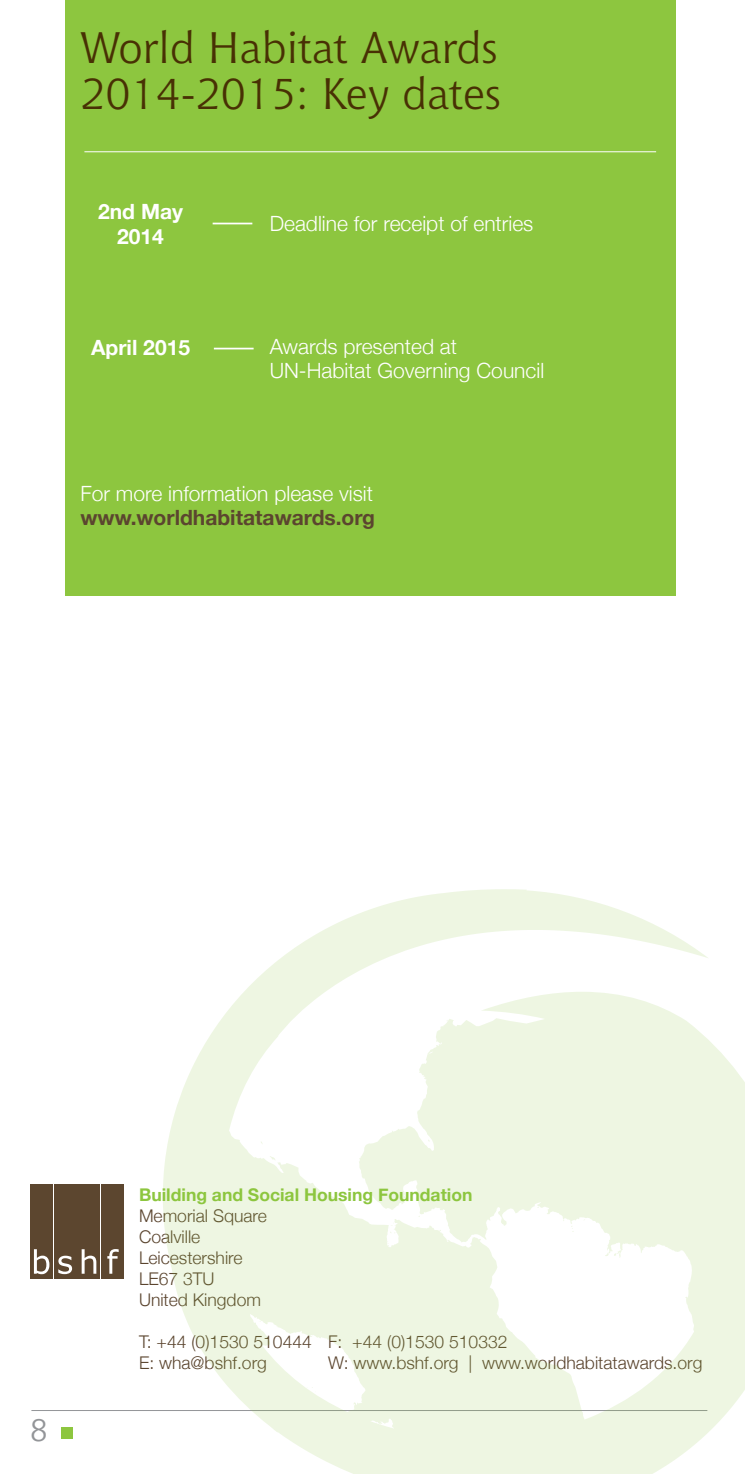
<style>
.page{position:relative;width:745px;height:1474px;background:#fff}
.page>*{position:absolute;margin:0;border:0;box-sizing:border-box;transform-origin:0 0}
.t1{font:43.75px/45.5px "Chianti BT";color:#483004}
.t2{font:31.5px "Chianti BT";color:#939598}
.t3{font:300 21px/24.5px "Helvetica Neue";color:#fff}
.t4{font:700 21px "Helvetica Neue";color:#5b452f}
.t5{font:700 21px/25.2px "Helvetica Neue";color:#fff;text-align:center}
.t6{font:300 17.5px/21px "Helvetica Neue";color:#5b452f}
.t7{font:700 17.5px "Helvetica Neue";color:#8dc63f}
</style>
<div class="page">
<div style="left:61px;top:1427px;width:11px;height:12px;background:#8dc63f"></div>
<hr style="left:31px;top:1410px;width:676px;height:1px;background:#939598">
<div style="left:31px;top:1185px;width:92px;height:92px;background:linear-gradient(to bottom,#fff,#fff)"></div>
<div style="left:30px;top:1184px;width:23px;height:94px;background:#5c462f"></div>
<div style="left:101px;top:1184px;width:23px;height:94px;background:#5c462f"></div>
<div style="left:77px;top:1184px;width:23px;height:94px;background:#5c462f"></div>
<div style="left:54px;top:1184px;width:22px;height:94px;background:#5c462f"></div>
<svg style="left:34px;top:1249px;width:15px;height:25px"></svg>
<svg style="left:58px;top:1255px;width:14px;height:19px"></svg>
<svg style="left:82px;top:1249px;width:14px;height:24px"></svg>
<svg style="left:107px;top:1249px;width:12px;height:24px"></svg>
<svg style="left:163px;top:889px;width:581px;height:584px;fill:#eef6e2"></svg>
<div style="left:64px;top:0;width:611px;height:595px;background:#8dc63f"></div>
<hr style="left:212px;top:223px;width:40px;height:1px;background:#fff">
<hr style="left:214px;top:348px;width:39px;height:1px;background:#fff">
<hr style="left:84px;top:151px;width:571px;height:1px;background:#fff">
<h1 class="t1" style="left:80px;top:25px;width:422px">World Habitat Awards<br>2014-2015: Key dates</h1>
<p class="t5" style="left:98px;top:199px;width:86px">2nd May<br>2014</p>
<p class="t5" style="left:91px;top:335px;width:100px">April 2015</p>
<p class="t3" style="left:269px;top:210px;width:265px">Deadline for receipt of entries</p>
<p class="t3" style="left:269px;top:333px;width:276px">Awards presented at<br>UN-Habitat Governing Council</p>
<p class="t3" style="left:80px;top:480px;width:294px">For more information please visit</p>
<p class="t4" style="left:80px;top:501px;width:296px">www.worldhabitatawards.org</p>
<h2 class="t2" style="left:30px;top:1411px;width:20px">8</h2>
<p class="t7" style="left:139px;top:1180px;width:335px">Building and Social Housing Foundation</p>
<p class="t6" style="left:139px;top:1204px;width:129px">Memorial Square<br>Coalville<br>Leicestershire<br>LE67 3TU<br>United Kingdom</p>
<p class="t6" style="left:139px;top:1330px;width:370px">T: +44 (0)1530 510444 F: +44 (0)1530 510332<br>E: wha@bshf.org</p>
<p class="t6" style="left:328px;top:1351px;width:375px">W: www.bshf.org | www.worldhabitatawards.org</p>
</div>
